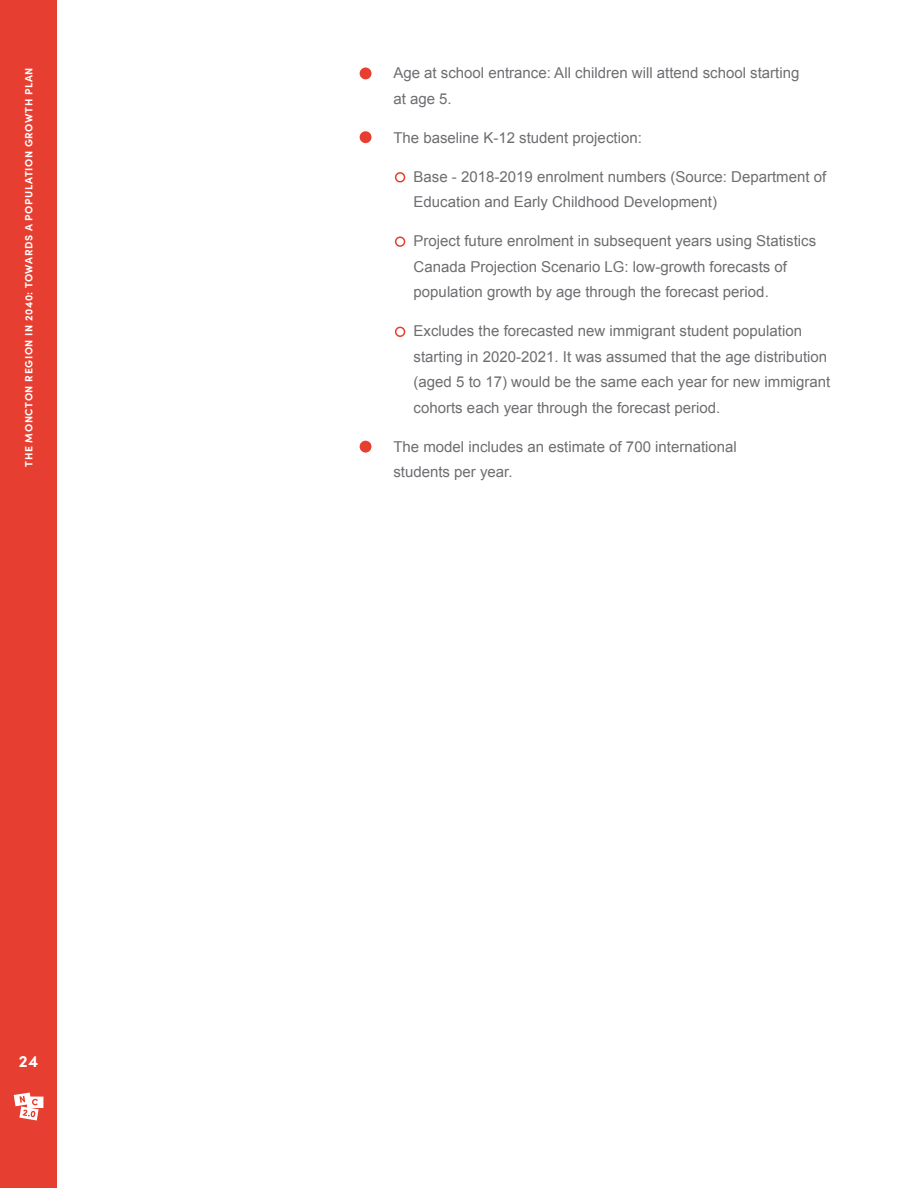
<style>
.page{position:relative;width:918px;height:1188px;background:#fff}
.page>*{position:absolute;margin:0;border:0;box-sizing:border-box;transform-origin:0 0}
.t1{font:700 16.5px "Sofia Pro";color:#fff}
.t2{font:15px/25.5px "Arial";color:#6d6e71}
.t3{font:700 10.5px "Sofia Pro";letter-spacing:.06em;color:#fff}
</style>
<div class="page">
<div style="left:0;top:0;width:57px;height:1188px;background:#e63e30"></div>
<svg style="left:14px;top:1093px;width:29px;height:28px"></svg>
<div style="left:360px;top:67px;width:12px;height:12px;background:#e63e30;border-radius:50%"></div>
<div style="left:360px;top:131px;width:12px;height:12px;background:#e63e30;border-radius:50%"></div>
<div style="left:360px;top:441px;width:12px;height:12px;background:#e63e30;border-radius:50%"></div>
<div style="left:395px;top:172px;width:10px;height:11px;border:2px solid #e63e30;border-radius:50%"></div>
<div style="left:395px;top:236px;width:10px;height:11px;border:2px solid #e63e30;border-radius:50%"></div>
<div style="left:395px;top:327px;width:10px;height:10px;border:2px solid #e63e30;border-radius:50%"></div>
<p class="t3" style="left:21px;top:467px;width:401px;rotate:-90deg">THE MONCTON REGION IN 2040: TOWARDS A POPULATION GROWTH PLAN</p>
<p class="t1" style="left:19px;top:1048px;width:21px">24</p>
<p class="t2" style="left:393px;top:61px;width:408px">Age at school entrance: All children will attend school starting at age 5.</p>
<p class="t2" style="left:393px;top:125px;width:250px">The baseline K-12 student projection:</p>
<p class="t2" style="left:414px;top:164px;width:414px">Base - 2018-2019 enrolment numbers (Source: Department of<br>Education and Early Childhood Development)</p>
<p class="t2" style="left:414px;top:229px;width:404px">Project future enrolment in subsequent years using Statistics<br>Canada Projection Scenario LG: low-growth forecasts of population growth by age through the forecast period.</p>
<p class="t2" style="left:414px;top:319px;width:418px">Excludes the forecasted new immigrant student population starting in 2020-2021. It was assumed that the age distribution (aged 5 to 17) would be the same each year for new immigrant cohorts each year through the forecast period.</p>
<p class="t2" style="left:393px;top:434px;width:345px">The model includes an estimate of 700 international students per year.</p>
</div>
